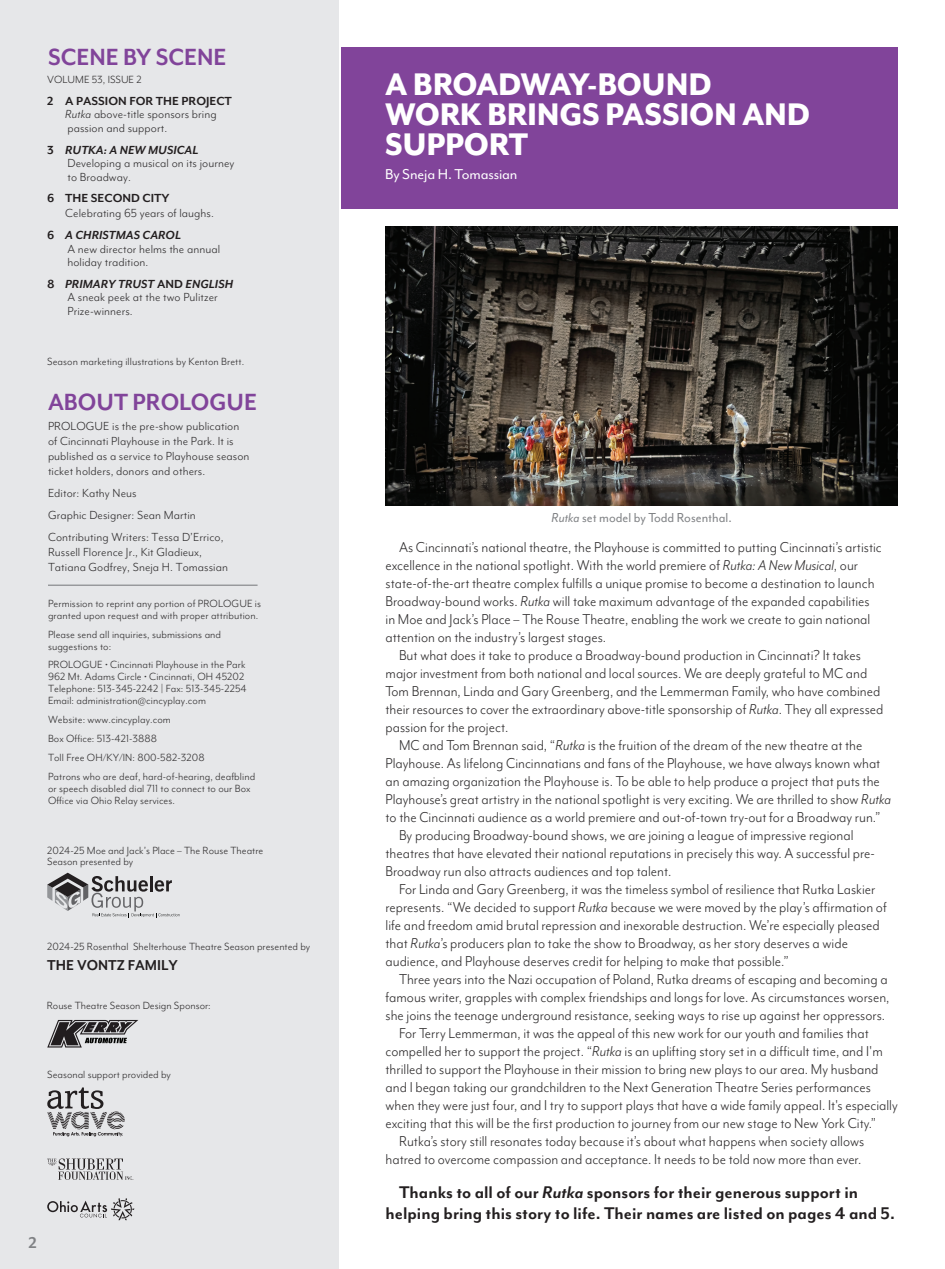
<style>
.page{position:relative;width:945px;height:1269px;background:#fff}
.page>*{position:absolute;margin:0;border:0;box-sizing:border-box;transform-origin:0 0}
.t1{font:800 36px/30px "Mr Eaves Mod OT";letter-spacing:-.01em;color:#fff;scale:.95 1}
.t2{font:700 27px "Mr Eaves Mod OT";color:#81449a;scale:.95 1}
.t3{font:700 19.5px/21px "Mr Eaves Mod OT";color:#231f20}
.t4{font:700 18px "Mr Eaves Mod OT";color:#808285}
.t5{font:16.5px/18px "Mr Eaves Mod OT";color:#312f30;scale:.95 1}
.t6{font:16.5px "Mr Eaves Mod OT";letter-spacing:-.01em;color:#fff}
.t7{font:700 16.5px "Mr Eaves Mod OT";color:#231f20;scale:.95 1}
.t8{font:15px "Mr Eaves Mod OT";color:#808285;scale:.95 1}
.t9{font:13.5px/13.5px "Mr Eaves Mod OT";letter-spacing:.005em;color:#312f30}
.t10{font:700 13.5px "Mr Eaves Mod OT";color:#231f20}
.t11{font:12px/12px "Mr Eaves Mod OT";letter-spacing:.005em;color:#312f30}
.s1{font-weight:700;color:#231f20}
.s2{font-style:italic}
.s3{font-weight:700;font-style:italic;color:#231f20}
</style>
<div class="page">
<div style="left:0;top:0;width:339px;height:1269px;background:#e6e7e9"></div>
<hr style="left:48px;top:585px;width:210px;height:1px;background:#808285">
<svg style="left:47px;top:1159px;width:87px;height:21px"></svg>
<svg style="left:47px;top:1198px;width:87px;height:22px"></svg>
<svg style="left:47px;top:1087px;width:78px;height:49px"></svg>
<svg style="left:47px;top:873px;width:133px;height:44px"></svg>
<div style="left:341px;top:47px;width:557px;height:162px;background:#81449a"></div>
<svg style="left:47px;top:1020px;width:91px;height:28px"></svg>
<img style="left:386px;top:227px;width:512px;height:278px">
<h2 class="t2" style="left:48px;top:41px;width:190px">SCENE BY SCENE</h2>
<p class="t11" style="left:47px;top:73px;width:96px">VOLUME 53, ISSUE 2</p>
<p class="t9" style="left:65px;top:94px;width:168px;text-indent:-18px"><span class="s1">2 A PASSION FOR THE PROJECT<br></span><span class="s2">Rutka</span> above-title sponsors bring passion and support.</p>
<p class="t9" style="left:68px;top:143px;width:169px;text-indent:-20px"><span class="s1">3</span> <span class="s3">RUTKA: A NEW MUSICAL<br></span>Developing a musical on its journey to Broadway.</p>
<p class="t10" style="left:47px;top:191px;width:124px">6 THE SECOND CITY</p>
<p class="t9" style="left:47px;top:202px;width:168px;line-height:21.8px;text-indent:18px">Celebrating 65 years of laughs.<br><span class="s1">6</span> <span class="s3">A CHRISTMAS CAROL</span></p>
<p class="t9" style="left:68px;top:242px;width:154px">A new director helms the annual holiday tradition.</p>
<p class="t9" style="left:68px;top:277px;width:167px;text-indent:-20px"><span class="s1">8</span> <span class="s3">PRIMARY TRUST</span> <span class="s1">AND</span> <span class="s3">ENGLISH<br></span>A sneak peek at the two Pulitzer<br>Prize-winners.</p>
<p class="t11" style="left:47px;top:355px;width:198px">Season marketing illustrations by Kenton Brett.</p>
<h2 class="t2" style="left:48px;top:387px;width:222px">ABOUT PROLOGUE</h2>
<p class="t9" style="left:48px;top:419px;width:203px;line-height:15px">PROLOGUE is the pre-show publication of Cincinnati Playhouse in the Park. It is published as a service to Playhouse season ticket holders, donors and others.</p>
<p class="t9" style="left:48px;top:482px;width:177px;line-height:21.8px">Editor: Kathy Neus<br>Graphic Designer: Sean Martin<br>Contributing Writers: Tessa D’Errico,</p>
<p class="t9" style="left:48px;top:544px;width:182px;line-height:15px">Russell Florence Jr., Kit Gladieux,<br>Tatiana Godfrey, Sneja H. Tomassian</p>
<p class="t11" style="left:48px;top:597px;width:215px">Permission to reprint any portion of PROLOGUE is granted upon request and with proper attribution.</p>
<p class="t11" style="left:48px;top:628px;width:175px">Please send all inquiries, submissions and suggestions to:</p>
<p class="t11" style="left:48px;top:659px;width:200px">PROLOGUE • Cincinnati Playhouse in the Park 962 Mt. Adams Circle • Cincinnati, OH 45202<br>Telephone: 513-345-2242 | Fax: 513-345-2254<br>Email: administration@cincyplay.com</p>
<p class="t11" style="left:48px;top:710px;width:209px;line-height:19px">Website: www.cincyplay.com<br>Box Office: 513-421-3888<br>Toll Free OH/KY/IN: 800-582-3208<br>Patrons who are deaf, hard-of-hearing, deafblind</p>
<p class="t11" style="left:48px;top:783px;width:204px">or speech disabled dial 711 to connect to our Box<br>Office via Ohio Relay services.</p>
<p class="t11" style="left:47px;top:846px;width:218px;line-height:10.5px">2024-25 Moe and Jack’s Place – The Rouse Theatre<br>Season presented by</p>
<p class="t11" style="left:47px;top:941px;width:265px">2024-25 Rosenthal Shelterhouse Theatre Season presented by</p>
<p class="t7" style="left:47px;top:955px;width:139px">THE VONTZ FAMILY</p>
<p class="t11" style="left:47px;top:999px;width:166px">Rouse Theatre Season Design Sponsor:</p>
<p class="t11" style="left:47px;top:1068px;width:125px">Seasonal support provided by</p>
<p class="t4" style="left:28px;top:1233px;width:10px">2</p>
<h1 class="t1" style="left:385px;top:69px;width:449px">A BROADWAY-BOUND<br>WORK BRINGS PASSION AND<br>SUPPORT</h1>
<p class="t6" style="left:385px;top:165px;width:134px">By Sneja H. Tomassian</p>
<p class="t8" style="left:551px;top:509px;width:191px"><span class="s2">Rutka</span> set model by Todd Rosenthal.</p>
<p class="t5" style="left:386px;top:538px;width:524px;text-indent:13px">As Cincinnati’s national theatre, the Playhouse is committed to putting Cincinnati’s artistic excellence in the national spotlight. With the world premiere of <span class="s2">Rutka: A New Musical</span>, our state-of-the-art theatre complex fulfills a unique promise to become a destination to launch Broadway-bound works. <span class="s2">Rutka</span> will take maximum advantage of the expanded capabilities in Moe and Jack’s Place – The Rouse Theatre, enabling the work we create to gain national attention on the industry’s largest stages.</p>
<p class="t5" style="left:386px;top:646px;width:526px;text-indent:13px">But what does it take to produce a Broadway-bound production in Cincinnati? It takes major investment from both national and local sources. We are deeply grateful to MC and Tom Brennan, Linda and Gary Greenberg, and the Lemmerman Family, who have combined their resources to cover the extraordinary above-title sponsorship of <span class="s2">Rutka</span>. They all expressed passion for the project.</p>
<p class="t5" style="left:399px;top:736px;width:489px">MC and Tom Brennan said, “<span class="s2">Rutka</span> is the fruition of the dream of the new theatre at the</p>
<p class="t5" style="left:386px;top:754px;width:522px">Playhouse. As lifelong Cincinnatians and fans of the Playhouse, we have always known what</p>
<p class="t5" style="left:386px;top:772px;width:522px">an amazing organization the Playhouse is. To be able to help produce a project that puts the</p>
<p class="t5" style="left:386px;top:790px;width:534px">Playhouse’s great artistry in the national spotlight is very exciting. We are thrilled to show <span class="s2">Rutka</span></p>
<p class="t5" style="left:386px;top:808px;width:523px">to the Cincinnati audience as a world premiere and out-of-town try-out for a Broadway run.”</p>
<p class="t5" style="left:399px;top:826px;width:480px">By producing Broadway-bound shows, we are joining a league of impressive regional</p>
<p class="t5" style="left:386px;top:844px;width:517px">theatres that have elevated their national reputations in precisely this way. A successful pre-</p>
<p class="t5" style="left:386px;top:862px;width:302px">Broadway run also attracts audiences and top talent.</p>
<p class="t5" style="left:399px;top:880px;width:503px">For Linda and Gary Greenberg, it was the timeless symbol of resilience that Rutka Laskier</p>
<p class="t5" style="left:386px;top:898px;width:529px">represents. “We decided to support <span class="s2">Rutka</span> because we were moved by the play’s affirmation of</p>
<p class="t5" style="left:386px;top:916px;width:522px">life and freedom amid brutal repression and inexorable destruction. We’re especially pleased</p>
<p class="t5" style="left:386px;top:934px;width:488px">that <span class="s2">Rutka</span>’s producers plan to take the show to Broadway, as her story deserves a wide</p>
<p class="t5" style="left:386px;top:952px;width:426px">audience, and Playhouse deserves credit for helping to make that possible.”</p>
<p class="t5" style="left:399px;top:970px;width:516px">Three years into the Nazi occupation of Poland, Rutka dreams of escaping and becoming a</p>
<p class="t5" style="left:386px;top:988px;width:532px">famous writer, grapples with complex friendships and longs for love. As circumstances worsen,</p>
<p class="t5" style="left:386px;top:1006px;width:527px">she joins the teenage underground resistance, seeking ways to rise up against her oppressors.</p>
<p class="t5" style="left:399px;top:1024px;width:496px">For Terry Lemmerman, it was the appeal of this new work for our youth and families that</p>
<p class="t5" style="left:386px;top:1042px;width:525px">compelled her to support the project. “<span class="s2">Rutka</span> is an uplifting story set in a difficult time, and I'm</p>
<p class="t5" style="left:386px;top:1060px;width:520px">thrilled to support the Playhouse in their mission to bring new plays to our area. My husband</p>
<p class="t5" style="left:386px;top:1078px;width:512px">and I began taking our grandchildren to the Next Generation Theatre Series performances</p>
<p class="t5" style="left:386px;top:1096px;width:541px">when they were just four, and I try to support plays that have a wide family appeal. It's especially</p>
<p class="t5" style="left:386px;top:1114px;width:518px">exciting that this will be the first production to journey from our new stage to New York City.”</p>
<p class="t5" style="left:399px;top:1132px;width:491px">Rutka’s story still resonates today because it’s about what happens when society allows</p>
<p class="t5" style="left:386px;top:1150px;width:503px">hatred to overcome compassion and acceptance. It needs to be told now more than ever.</p>
<p class="t3" style="left:386px;top:1182px;width:511px;text-indent:13px">Thanks to all of our <span class="s2">Rutka</span> sponsors for their generous support in helping bring this story to life. Their names are listed on pages 4 and 5.</p>
</div>
